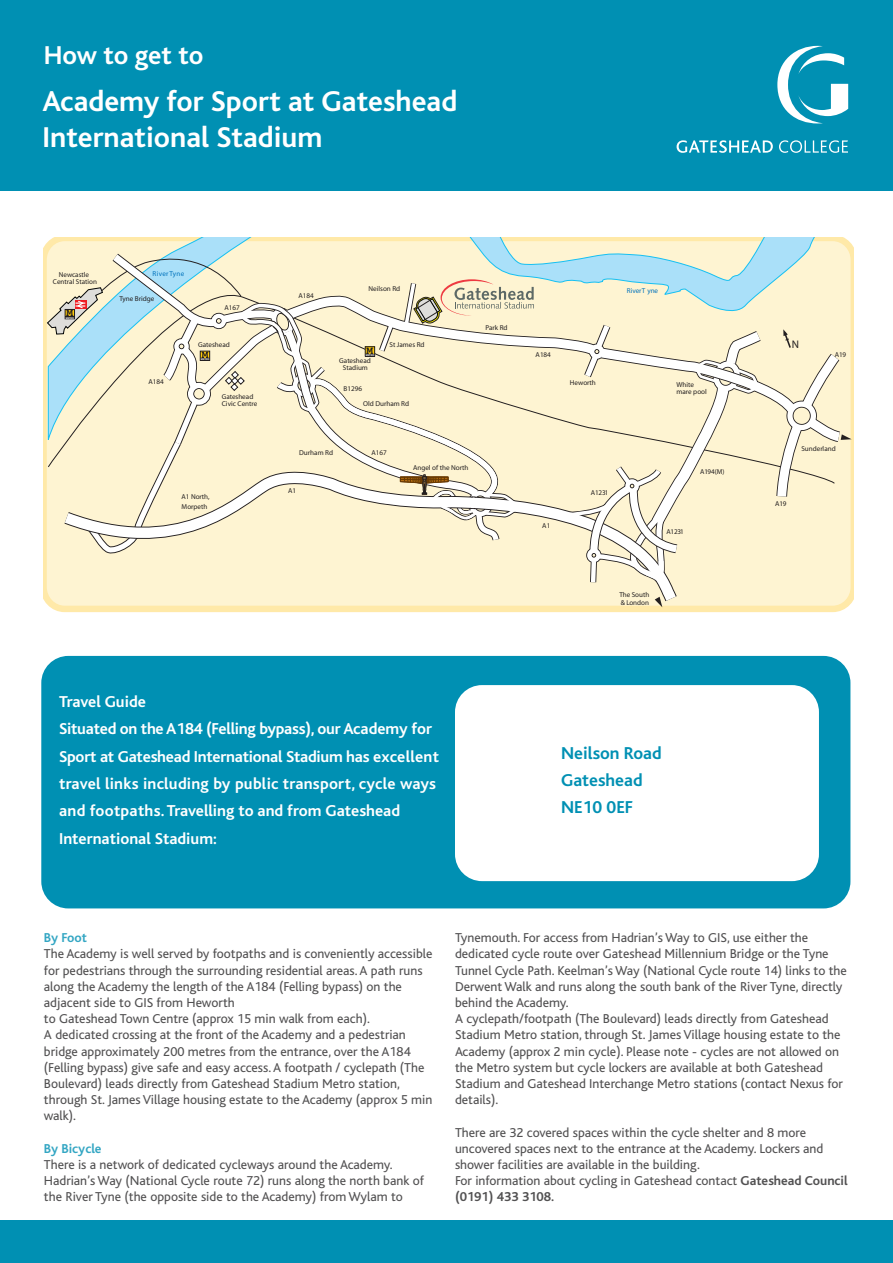
<style>
.page{position:relative;width:893px;height:1263px;background:#fff}
.page>*{position:absolute;margin:0;border:0;box-sizing:border-box;transform-origin:0 0}
.t1{font:700 30px/36px "Bliss";color:#fff}
.t2{font:700 27px "Bliss";color:#fff}
.t3{font:700 18px/27px "Bliss";color:#0090b3}
.t4{font:700 16.5px/27.3px "Bliss";color:#fff}
.t5{font:13.5px/16.2px "Bliss";color:#525152}
.t6{font:700 13.5px "Bliss";color:#33a6c3}
.t7{font:700 11.1px "Courier";color:#231f20}
.t8{font:700 11.1px "Univers";color:#231f20}
.t9{font:7.05px/7.1px "Univers";color:#231f20}
.t10{font:7.05px "Univers";color:#0072bc}
.t11{font:7.05px "Univers";letter-spacing:.045em;color:#0072bc}
.t12{font:700 2.4px "Helvetica";letter-spacing:-.025em;color:#fff}
.s1{font-weight:700}
</style>
<div class="page">
<svg style="left:53px;top:590px;width:631px;height:23px;background:#fdf1c7"></svg>
<svg style="left:655px;top:597px;width:7px;height:10px"></svg>
<svg style="left:47px;top:238px;width:805px;height:352px;background:#f1edd2"></svg>
<div style="left:41px;top:656px;width:809px;height:252px;background:#0090b3;border-radius:27px"></div>
<div style="left:455px;top:685px;width:364px;height:196px;background:#fff;border-radius:27px"></div>
<div style="left:0;top:0;width:893px;height:191px;background:#0090b3"></div>
<div style="left:0;top:1220px;width:893px;height:43px;background:#0090b3"></div>
<svg style="left:777px;top:46px;width:71px;height:77px"></svg>
<svg style="left:677px;top:140px;width:171px;height:13px"></svg>
<h2 class="t2" style="left:44px;top:46px;width:161px">How to get to</h2>
<h1 class="t1" style="left:43px;top:86px;width:416px">Academy for Sport at Gateshead<br>International Stadium</h1>
<p class="t9" style="left:59px;top:271px;width:32px">Newcastle</p>
<p class="t11" style="left:153px;top:271px;width:33px">RiverTyne</p>
<p class="t9" style="left:53px;top:278px;width:46px">Central Station</p>
<p class="t7" style="left:66px;top:304px;width:8px">M</p>
<p class="t12" style="left:66px;top:316px;width:10px">METRO</p>
<p class="t9" style="left:120px;top:296px;width:36px">Tyne Bridge</p>
<p class="t9" style="left:148px;top:379px;width:17px">A184</p>
<p class="t9" style="left:225px;top:305px;width:17px">A167</p>
<p class="t9" style="left:298px;top:292px;width:17px">A184</p>
<p class="t9" style="left:369px;top:286px;width:33px">Neilson Rd</p>
<p class="t9" style="left:198px;top:342px;width:33px">Gateshead</p>
<p class="t9" style="left:389px;top:341px;width:37px">St James Rd</p>
<p class="t7" style="left:367px;top:341px;width:8px">M</p>
<p class="t9" style="left:339px;top:358px;width:33px;text-align:center">Gateshead<br>Stadium</p>
<p class="t12" style="left:366px;top:353px;width:10px">METRO</p>
<p class="t12" style="left:201px;top:357px;width:10px">METRO</p>
<p class="t9" style="left:222px;top:394px;width:37px">Gateshead<br>Civic Centre</p>
<p class="t9" style="left:344px;top:385px;width:20px">B1296</p>
<p class="t9" style="left:363px;top:401px;width:47px">Old Durham Rd</p>
<p class="t9" style="left:299px;top:450px;width:35px">Durham Rd</p>
<p class="t9" style="left:371px;top:450px;width:17px">A167</p>
<p class="t9" style="left:413px;top:465px;width:57px">Angel of the North</p>
<p class="t9" style="left:181px;top:492px;width:30px;line-height:9.9px">A1 North,<br>Morpeth</p>
<p class="t9" style="left:288px;top:487px;width:10px">A1</p>
<p class="t9" style="left:485px;top:324px;width:24px">Park Rd</p>
<p class="t9" style="left:536px;top:351px;width:17px">A184</p>
<p class="t9" style="left:570px;top:380px;width:27px">Heworth</p>
<p class="t10" style="left:627px;top:288px;width:33px">RiverT yne</p>
<p class="t9" style="left:676px;top:382px;width:32px">White mare pool</p>
<p class="t9" style="left:542px;top:523px;width:10px">A1</p>
<p class="t9" style="left:591px;top:490px;width:19px">A1231</p>
<p class="t9" style="left:700px;top:468px;width:26px">A194(M)</p>
<p class="t9" style="left:666px;top:528px;width:19px">A1231</p>
<p class="t9" style="left:619px;top:591px;width:32px;line-height:7.8px">The South &amp; London</p>
<p class="t4" style="left:59px;top:690px;width:381px">Travel Guide<br>Situated on the A184 (Felling bypass), our Academy for Sport at Gateshead International Stadium has excellent travel links including by public transport, cycle ways and footpaths.Travelling to and from Gateshead International Stadium:</p>
<h3 class="t3" style="left:561px;top:741px;width:102px">Neilson Road<br>Gateshead<br>NE10 0EF</h3>
<p class="t8" style="left:792px;top:340px;width:9px">N</p>
<p class="t9" style="left:835px;top:352px;width:13px">A19</p>
<p class="t9" style="left:801px;top:446px;width:36px">Sunderland</p>
<p class="t9" style="left:775px;top:501px;width:13px">A19</p>
<p class="t6" style="left:44px;top:933px;width:45px">By Foot</p>
<p class="t5" style="left:44px;top:947px;width:390px">The Academy is well served by footpaths and is conveniently accessible for pedestrians through the surrounding residential areas.A path runs along the Academy the length of the A184 (Felling bypass) on the adjacent side to GIS from Heworth<br>to Gateshead Town Centre (approx 15 min walk from each).<br>A dedicated crossing at the front of the Academy and a pedestrian bridge approximately 200 metres from the entrance, over the A184 (Felling bypass) give safe and easy access.A footpath / cyclepath (The Boulevard) leads directly from Gateshead Stadium Metro station, through St. James Village housing estate to the Academy (approx 5 min walk).</p>
<p class="t6" style="left:44px;top:1144px;width:59px">By Bicycle</p>
<p class="t5" style="left:44px;top:1158px;width:382px">There is a network of dedicated cycleways around the Academy.<br>Hadrian’s Way (National Cycle route 72) runs along the north bank of the River Tyne (the opposite side to the Academy) from Wylam to</p>
<p class="t5" style="left:455px;top:931px;width:393px">Tynemouth. For access from Hadrian’s Way to GIS, use either the dedicated cycle route over Gateshead Millennium Bridge or the Tyne Tunnel Cycle Path. Keelman’s Way (National Cycle route 14) links to the Derwent Walk and runs along the south bank of the River Tyne, directly behind the Academy.<br>A cyclepath/footpath (The Boulevard) leads directly from Gateshead Stadium Metro station, through St. James Village housing estate to the Academy (approx 2 min cycle). Please note - cycles are not allowed on the Metro system but cycle lockers are available at both Gateshead Stadium and Gateshead Interchange Metro stations (contact Nexus for details).</p>
<p class="t5" style="left:455px;top:1126px;width:394px">There are 32 covered spaces within the cycle shelter and 8 more uncovered spaces next to the entrance at the Academy. Lockers and shower facilities are available in the building.<br>For information about cycling in Gateshead contact <span class="s1">Gateshead Council (0191) 433 3108.</span></p>
</div>
